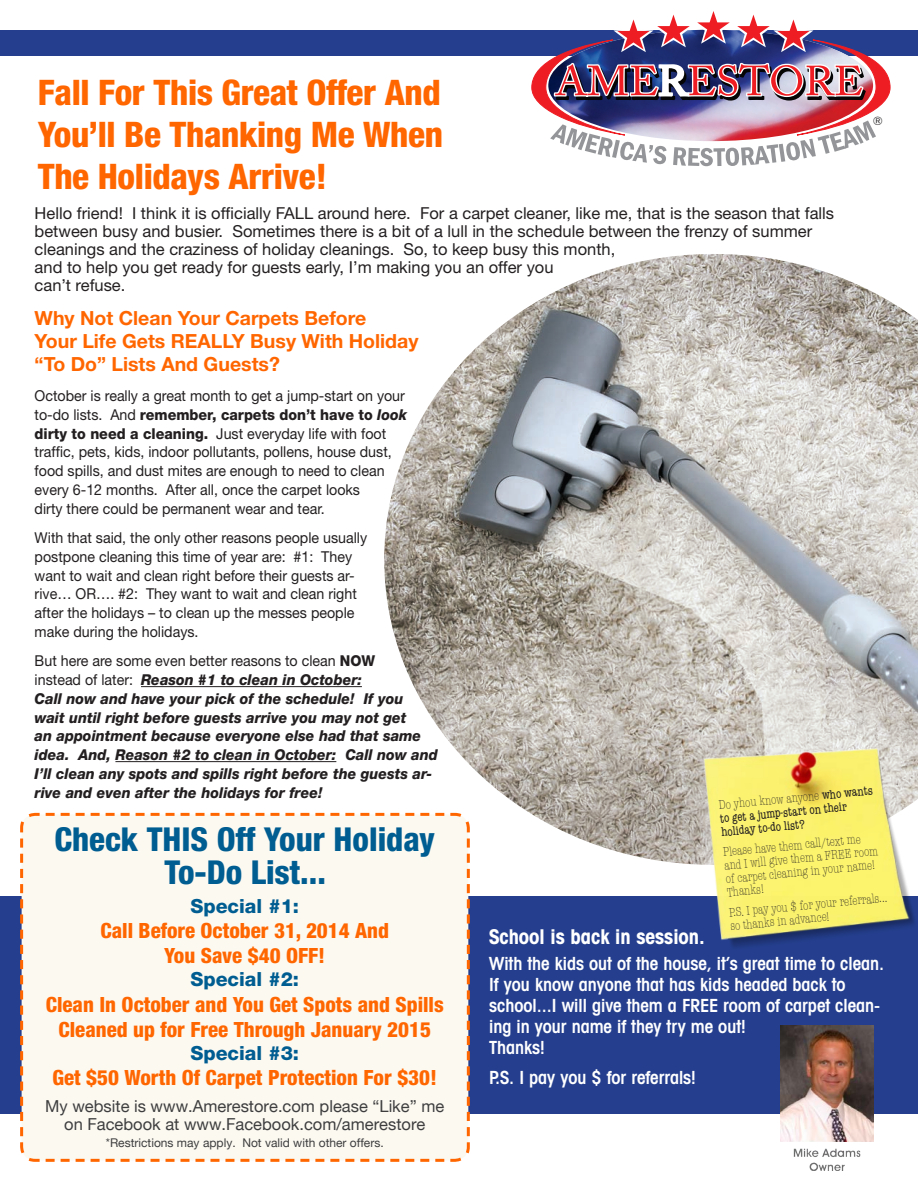
<style>
.page{position:relative;width:918px;height:1188px;background:#fff}
.page>*{position:absolute;margin:0;border:0;box-sizing:border-box;transform-origin:0 0}
.Large_headline{font:800 condensed 35.25px/42px "Helvetica Neue";letter-spacing:-.01em;color:#f60;text-align:justify}
.t1{font:800 condensed 33px/33px "Helvetica Neue";color:#005d91;text-align:center}
.t2{font:800 condensed 21px/25.2px "Helvetica Neue";color:#f60;text-align:center}
.t3{font:700 condensed 20.25px "Avant Garde IT Cby BT";color:#fff}
.body_text_1{font:700 19.5px/23.4px "Helvetica Neue";color:#f60}
.t4{font:800 19.5px "Helvetica Neue";color:#005d91}
.t5{font:600 condensed 18px/21px "Avant Garde IT Cby BT";color:#fff}
.body_text_1-2{font:16.5px/18px "Helvetica Neue";color:#231f20}
.t6{font:16.5px/18px "Helvetica Neue LT Std";color:#3e3e3f;text-align:center}
.body_text_1-3{font:15px/18.8px "Helvetica Neue";color:#231f20;scale:.95 1}
.body_text_1-4{font:italic 800 15px/18.8px "Helvetica Neue";color:#231f20;scale:.95 1}
.t7{font:300 condensed 12.75px/13.4px "American Typewriter";color:#231f20;scale:.95 1}
.t8{font:condensed 12.75px/13.5px "American Typewriter";color:#231f20;scale:.95 1}
.t9{font:12px "Helvetica Neue LT Std";color:#3e3e3f}
.t10{font:11.7px "Avant Garde IT Cby BT";color:#231f20}
.s1{font-weight:800}
.s2{font-weight:800;font-style:italic}
.s3{font-weight:400;font-style:normal}
.s4{font-style:normal}
.s5{font-weight:300}
</style>
<div class="page">
<img style="left:384px;top:254px;width:534px;height:609px">
<div style="left:0;top:896px;width:918px;height:217px;background:#253f8e"></div>
<div style="left:19px;top:811px;width:452px;height:351px;background:#fcf9f1"></div>
<img style="left:781px;top:1025px;width:93px;height:146px">
<div style="left:0;top:30px;width:918px;height:25px;background:#253f8e"></div>
<img style="left:531px;top:11px;width:359px;height:155px">
<img style="left:674px;top:709px;width:244px;height:239px">
<hr style="left:141px;top:686px;width:221px;height:1px;background:#231f20">
<hr style="left:115px;top:761px;width:221px;height:1px;background:#231f20">
<p class="Large_headline" style="left:38px;top:71px;width:407px">Fall For This Great Offer And You’ll Be Thanking Me When The Holidays Arrive!</p>
<p class="t10" style="left:873px;top:113px;width:12px">®</p>
<p class="body_text_1-2" style="left:35px;top:204px;width:801px">Hello friend! I think it is officially FALL around here. For a carpet cleaner, like me, that is the season that falls between busy and busier. Sometimes there is a bit of a lull in the schedule between the frenzy of summer cleanings and the craziness of holiday cleanings. So, to keep busy this month,<br>and to help you get ready for guests early, I’m making you an offer you<br>can’t refuse.</p>
<p class="body_text_1" style="left:35px;top:306px;width:385px">Why Not Clean Your Carpets Before<br>Your Life Gets REALLY Busy With Holiday “To Do” Lists And Guests?</p>
<p class="body_text_1-3" style="left:35px;top:386px;width:394px">October is really a great month to get a jump-start on your to-do lists. And <span class="s1">remember, carpets don’t have to</span> <span class="s2">look </span><span class="s1">dirty to need a cleaning.</span> Just everyday life with foot traffic, pets, kids, indoor pollutants, pollens, house dust, food spills, and dust mites are enough to need to clean every 6-12 months. After all, once the carpet looks<br>dirty there could be permanent wear and tear.</p>
<p class="body_text_1-3" style="left:35px;top:528px;width:352px">With that said, the only other reasons people usually postpone cleaning this time of year are: #1: They want to wait and clean right before their guests ar&shy;rive… OR…. #2: They want to wait and clean right after the holidays – to clean up the messes people make during the holidays.</p>
<p class="body_text_1-4" style="left:35px;top:652px;width:426px"><span class="s3">But here are some even better reasons to clean</span> <span class="s4">NOW<br></span><span class="s3">instead of later:</span> Reason #1 to clean in October:<br>Call now and have your pick of the schedule! If you<br>wait until right before guests arrive you may not get<br>an appointment because everyone else had that same idea. And, Reason #2 to clean in October: Call now and I’ll clean any spots and spills right before the guests ar&shy;rive and even after the holidays for free!</p>
<p class="t8" style="left:718px;top:799px;width:165px;rotate:-6deg"><span class="s5">Do yhou know anyone</span> who wants to get a jump-start on their holiday to-do list?</p>
<p class="t7" style="left:722px;top:846px;width:164px;rotate:-6deg">Please have them call/text me and I will give them a FREE room of carpet cleaning in your name!<br>Thanks!</p>
<p class="t7" style="left:728px;top:907px;width:169px;rotate:-6deg">P.S. I pay you $ for your referrals... so thanks in advance!</p>
<p class="t1" style="left:54px;top:822px;width:382px">Check THIS Off Your Holiday<br>To-Do List...</p>
<p class="t4" style="left:190px;top:894px;width:110px">Special #1:</p>
<p class="t2" style="left:100px;top:917px;width:290px">Call Before October 31, 2014 And</p>
<p class="t2" style="left:164px;top:943px;width:163px">You Save $40 OFF!</p>
<p class="t4" style="left:190px;top:968px;width:110px">Special #2:</p>
<p class="t2" style="left:46px;top:991px;width:400px">Clean In October and You Get Spots and Spills<br>Cleaned up for Free Through January 2015</p>
<p class="t4" style="left:190px;top:1042px;width:110px">Special #3:</p>
<p class="t2" style="left:52px;top:1065px;width:386px">Get $50 Worth Of Carpet Protection For $30!</p>
<p class="t6" style="left:45px;top:1097px;width:401px">My website is www.Amerestore.com please “Like” me on Facebook at www.Facebook.com/amerestore</p>
<p class="t9" style="left:106px;top:1136px;width:279px">*Restrictions may apply. Not valid with other offers.</p>
<p class="t3" style="left:489px;top:924px;width:217px">School is back in session.</p>
<p class="t5" style="left:489px;top:953px;width:397px">With the kids out of the house, it’s great time to clean.<br>If you know anyone that has kids headed back to school...I will give them a FREE room of carpet clean&shy;ing in your name if they try me out!</p>
<p class="t5" style="left:489px;top:1037px;width:57px">Thanks!</p>
<p class="t5" style="left:489px;top:1067px;width:208px">P.S. I pay you $ for referrals!</p>
</div>
